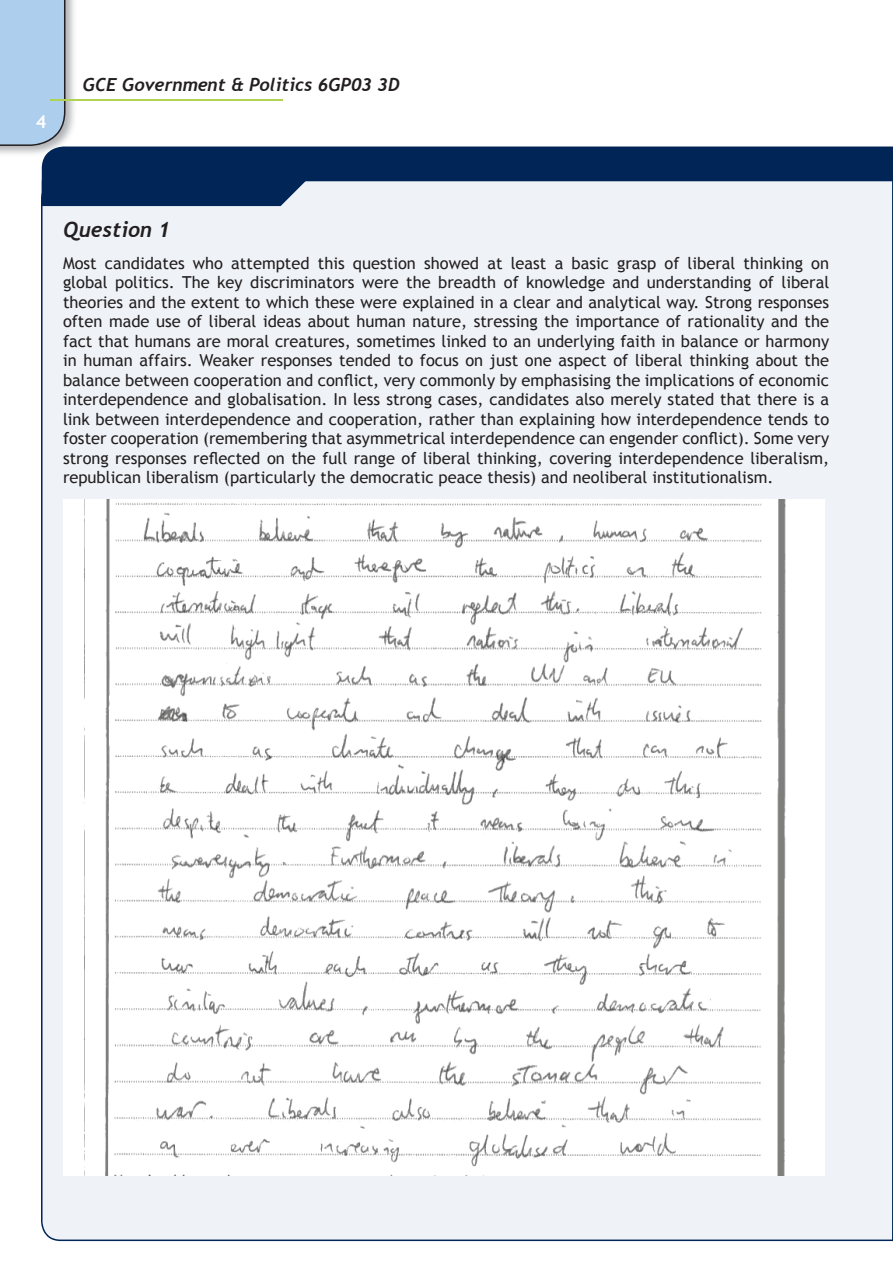
<style>
.page{position:relative;width:893px;height:1263px;background:#fff}
.page>*{position:absolute;margin:0;border:0;box-sizing:border-box;transform-origin:0 0}
.t1{font:italic 700 21px "Trebuchet";color:#231f20}
.t2{font:italic 700 18px "Trebuchet";color:#231f20}
.t3{font:700 18px "Trebuchet MS";color:#fff}
.t4{font:16.5px/19.5px "Trebuchet MS";color:#231f20;text-align:justify}
</style>
<div class="page">
<img style="left:0;top:0;width:74px;height:154px">
<div style="left:0;top:0;width:65px;height:146px;background:#adceec"></div>
<hr style="left:50px;top:99px;width:233px;height:2px;background:#b0d354">
<div style="left:42px;top:146px;width:851px;height:34px;background:#002556"></div>
<div style="left:41px;top:180px;width:851px;height:1061px;background:#eff3f7"></div>
<svg style="left:892px;top:180px;width:1px;height:1061px"></svg>
<div style="left:42px;top:180px;width:264px;height:26px;background:#002556"></div>
<img style="left:63px;top:500px;width:761px;height:675px">
<p class="t3" style="left:36px;top:110px;width:12px">4</p>
<p class="t2" style="left:83px;top:74px;width:318px">GCE Government &amp; Politics 6GP03 3D</p>
<p class="t1" style="left:63px;top:216px;width:109px">Question 1</p>
<p class="t4" style="left:63px;top:253px;width:768px">Most candidates who attempted this question showed at least a basic grasp of liberal thinking on global politics. The key discriminators were the breadth of knowledge and understanding of liberal theories and the extent to which these were explained in a clear and analytical way. Strong responses often made use of liberal ideas about human nature, stressing the importance of rationality and the fact that humans are moral creatures, sometimes linked to an underlying faith in balance or harmony in human affairs. Weaker responses tended to focus on just one aspect of liberal thinking about the balance between cooperation and conflict, very commonly by emphasising the implications of economic interdependence and globalisation. In less strong cases, candidates also merely stated that there is a link between interdependence and cooperation, rather than explaining how interdependence tends to foster cooperation (remembering that asymmetrical interdependence can engender conflict). Some very strong responses reflected on the full range of liberal thinking, covering interdependence liberalism, republican liberalism (particularly the democratic peace thesis) and neoliberal institutionalism.</p>
</div>
